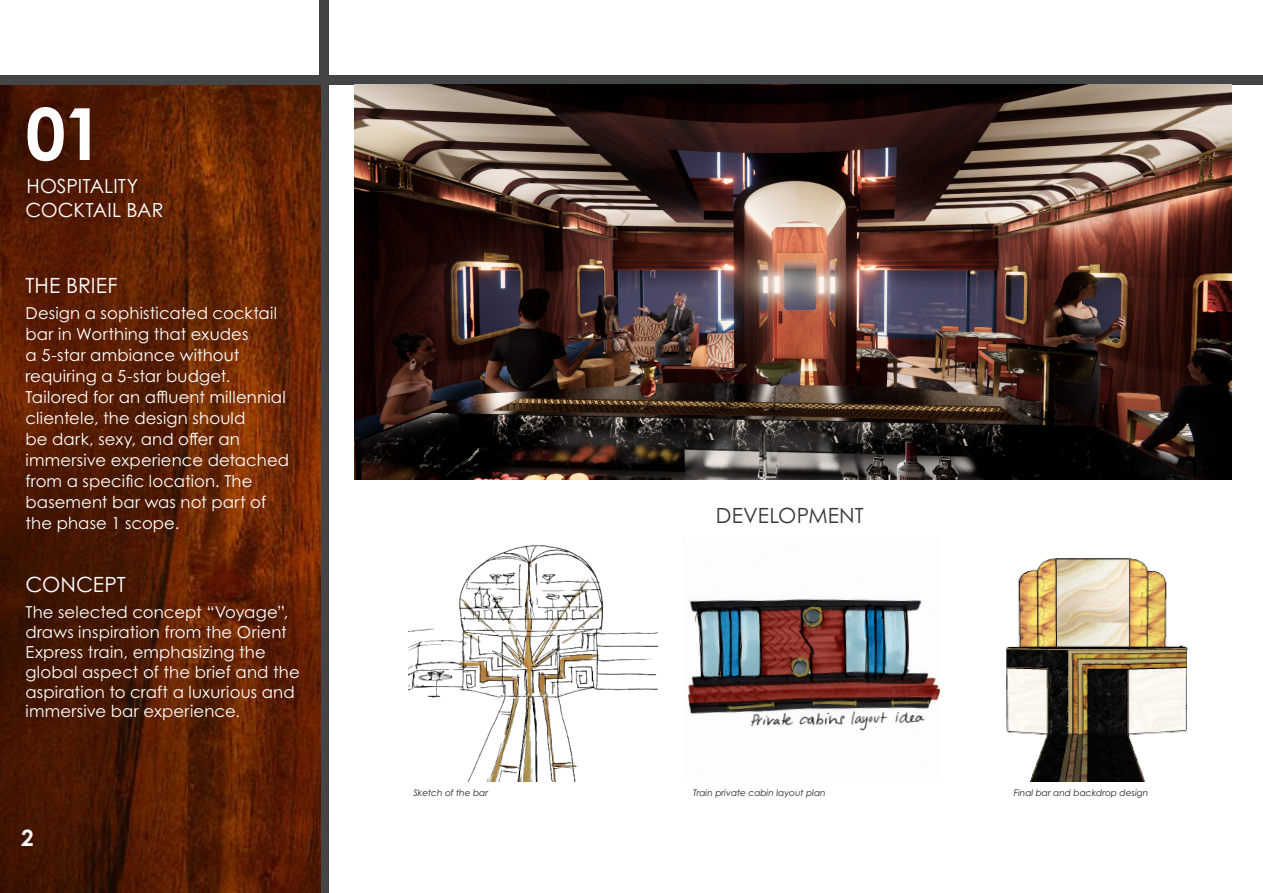
<style>
.page{position:relative;width:1263px;height:893px;background:#fff}
.page>*{position:absolute;margin:0;border:0;box-sizing:border-box;transform-origin:0 0}
.t1{font:700 72px "Century Gothic Pro";color:#fff}
.t2{font:700 22.5px "Century Gothic Pro";color:#fff}
.t3{font:21px "Century Gothic Pro";letter-spacing:.005em;color:#fff}
.t4{font:21px "Century Gothic Pro";letter-spacing:.005em;color:#383938}
.t5{font:19.5px/24.3px "Century Gothic Pro";color:#fff}
.t6{font:16.5px/21px "Century Gothic Pro";letter-spacing:.01em;color:#fff}
.t7{font:italic 9px "Century Gothic Pro";color:#231f20}
</style>
<div class="page">
<div style="left:0;top:75px;width:1263px;height:10px;background:#444547"></div>
<div style="left:319px;top:0;width:9px;height:893px;background:#454548"></div>
<img style="left:0;top:85px;width:320px;height:808px">
<img style="left:408px;top:545px;width:249px;height:237px">
<img style="left:354px;top:85px;width:877px;height:394px">
<img style="left:1006px;top:558px;width:182px;height:224px">
<img style="left:687px;top:598px;width:253px;height:133px">
<h1 class="t1" style="left:26px;top:89px;width:79px">01</h1>
<p class="t5" style="left:26px;top:173px;width:140px">HOSPITALITY<br>COCKTAIL BAR</p>
<p class="t3" style="left:26px;top:272px;width:94px">THE BRIEF</p>
<p class="t6" style="left:26px;top:302px;width:265px">Design a sophisticated cocktail bar in Worthing that exudes<br>a 5-star ambiance without requiring a 5-star budget.<br>Tailored for an affluent millennial clientele, the design should<br>be dark, sexy, and offer an immersive experience detached from a specific location. The basement bar was not part of the phase 1 scope.</p>
<p class="t3" style="left:26px;top:571px;width:102px">CONCEPT</p>
<p class="t6" style="left:26px;top:602px;width:276px;line-height:19.8px">The selected concept “Voyage”, draws inspiration from the Orient<br>Express train, emphasizing the global aspect of the brief and the aspiration to craft a luxurious and immersive bar experience.</p>
<h2 class="t2" style="left:21px;top:824px;width:14px">2</h2>
<p class="t4" style="left:716px;top:503px;width:149px">DEVELOPMENT</p>
<p class="t7" style="left:413px;top:787px;width:76px">Sketch of the bar</p>
<p class="t7" style="left:693px;top:788px;width:134px">Train private cabin layout plan</p>
<p class="t7" style="left:1014px;top:788px;width:136px">Final bar and backdrop design</p>
</div>
